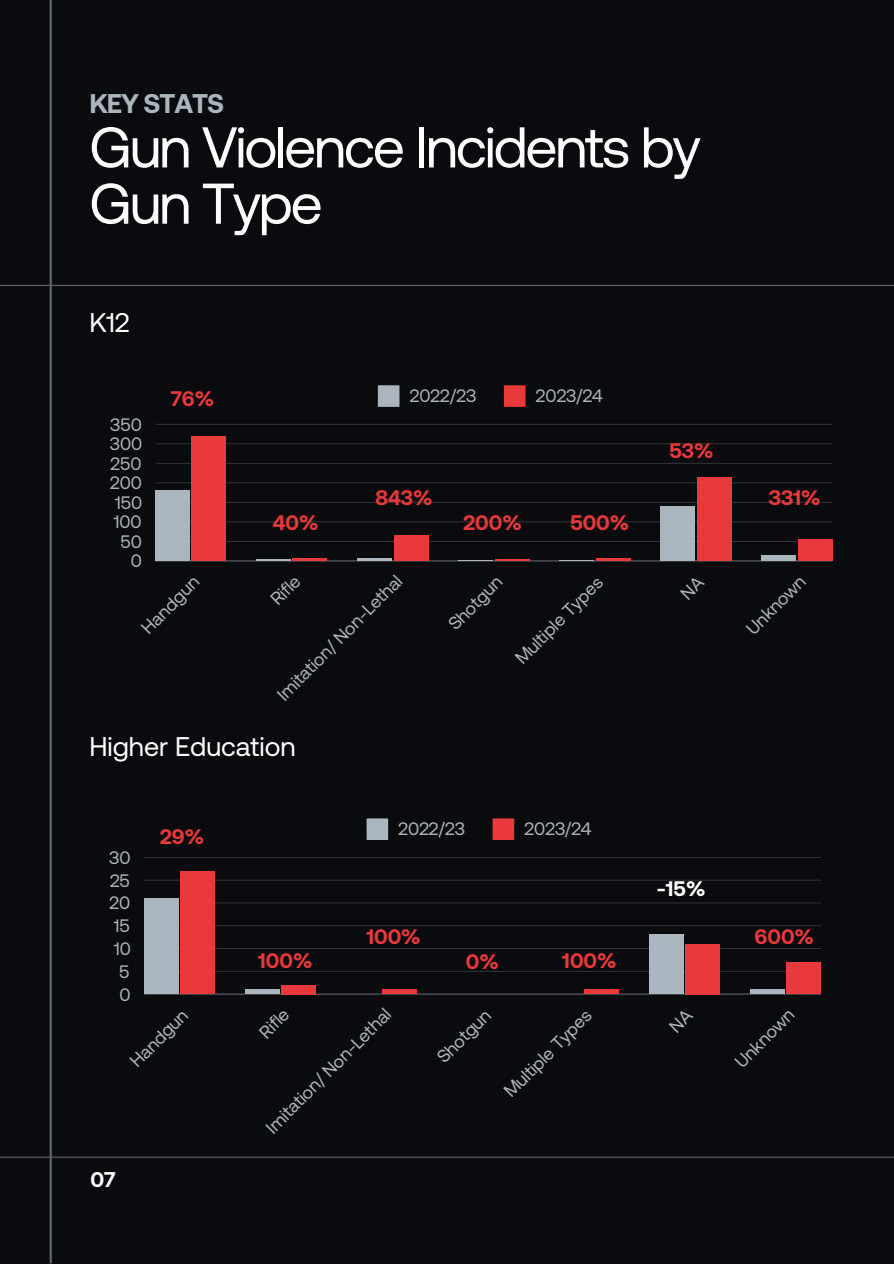
<style>
.page{position:relative;width:894px;height:1264px;background:#fff}
.page>*{position:absolute;margin:0;border:0;box-sizing:border-box;transform-origin:0 0}
.t1{font:57.3px/56.2px "Aeonik";letter-spacing:-.04em;color:#fff}
.t2{font:27px "Aeonik";color:#fff}
.t3{font:700 27px "Aeonik";letter-spacing:-.04em;color:#aab5bd}
.t4{font:700 21.3px "Aeonik";color:#fff}
.t5{font:700 21px "Aeonik";color:#e9393a}
.t6{font:700 21px "Aeonik";color:#fff}
.t7{font:18px "Aeonik";color:#aab5bd}
</style>
<div class="page">
<div style="left:0;top:0;width:893px;height:1263px;background:#0a0b0e"></div>
<hr style="left:0;top:1156px;width:893px;height:1px;background:#5e656d">
<hr style="left:0;top:285px;width:893px;height:1px;background:#5e656d">
<hr style="left:50px;top:0;width:2px;height:1263px;background:#5e656d">
<svg style="left:366px;top:818px;width:22px;height:22px"></svg>
<svg style="left:492px;top:818px;width:22px;height:22px"></svg>
<hr style="left:144px;top:993px;width:676px;height:1px;background:#33373b">
<hr style="left:144px;top:970px;width:676px;height:1px;background:#121316">
<hr style="left:144px;top:948px;width:676px;height:1px;background:#303438">
<hr style="left:144px;top:925px;width:676px;height:1px;background:#282b2e">
<hr style="left:144px;top:902px;width:676px;height:1px;background:#1f2125">
<hr style="left:144px;top:879px;width:676px;height:1px;background:#15171b">
<hr style="left:144px;top:857px;width:676px;height:1px;background:#2e3135">
<div style="left:144px;top:898px;width:34px;height:96px;background:#aab5bd"></div>
<div style="left:180px;top:871px;width:35px;height:123px;background:#e9393a"></div>
<div style="left:245px;top:989px;width:34px;height:5px;background:#aab5bd"></div>
<div style="left:281px;top:984px;width:35px;height:10px;background:#e9393a"></div>
<div style="left:382px;top:989px;width:35px;height:5px;background:#e9393a"></div>
<div style="left:584px;top:989px;width:34px;height:5px;background:#e9393a"></div>
<div style="left:649px;top:934px;width:34px;height:60px;background:#aab5bd"></div>
<div style="left:685px;top:944px;width:34px;height:50px;background:#e9393a"></div>
<div style="left:750px;top:989px;width:34px;height:5px;background:#aab5bd"></div>
<div style="left:786px;top:962px;width:34px;height:32px;background:#e9393a"></div>
<svg style="left:378px;top:385px;width:21px;height:22px"></svg>
<svg style="left:503px;top:385px;width:22px;height:22px"></svg>
<hr style="left:155px;top:560px;width:677px;height:1px;background:#3f4449">
<hr style="left:155px;top:541px;width:677px;height:1px;background:#2e3135">
<hr style="left:155px;top:521px;width:677px;height:1px;background:#212428">
<hr style="left:155px;top:502px;width:677px;height:1px;background:#2c2f33">
<hr style="left:155px;top:482px;width:677px;height:1px;background:#23262a">
<hr style="left:155px;top:463px;width:677px;height:1px;background:#2b2e32">
<hr style="left:155px;top:443px;width:677px;height:1px;background:#25282c">
<hr style="left:155px;top:424px;width:677px;height:1px;background:#292c30">
<div style="left:155px;top:490px;width:35px;height:71px;background:#aab5bd"></div>
<div style="left:192px;top:437px;width:34px;height:124px;background:#e9393a"></div>
<hr style="left:256px;top:559px;width:35px;height:2px;background:#aab5bd">
<hr style="left:292px;top:558px;width:35px;height:3px;background:#e9393a">
<hr style="left:357px;top:558px;width:35px;height:3px;background:#aab5bd">
<div style="left:393px;top:535px;width:35px;height:26px;background:#e9393a"></div>
<hr style="left:458px;top:560px;width:35px;height:1px;background:#aab5bd">
<hr style="left:494px;top:559px;width:35px;height:2px;background:#e9393a">
<hr style="left:559px;top:560px;width:35px;height:1px;background:#aab5bd">
<hr style="left:595px;top:558px;width:35px;height:3px;background:#e9393a">
<div style="left:660px;top:506px;width:34px;height:55px;background:#aab5bd"></div>
<div style="left:696px;top:477px;width:35px;height:84px;background:#e9393a"></div>
<div style="left:761px;top:556px;width:34px;height:5px;background:#aab5bd"></div>
<div style="left:797px;top:539px;width:35px;height:22px;background:#e9393a"></div>
<h2 class="t3" style="left:89px;top:88px;width:136px">KEY STATS</h2>
<h1 class="t1" style="left:89px;top:119px;width:613px">Gun Violence Incidents by<br>Gun Type</h1>
<p class="t2" style="left:89px;top:307px;width:42px">K12</p>
<p class="t7" style="left:110px;top:414px;width:33px">350</p>
<p class="t7" style="left:110px;top:433px;width:34px">300</p>
<p class="t7" style="left:110px;top:453px;width:32px">250</p>
<p class="t7" style="left:110px;top:472px;width:33px">200</p>
<p class="t7" style="left:115px;top:492px;width:29px">150</p>
<p class="t7" style="left:114px;top:511px;width:29px">100</p>
<p class="t7" style="left:121px;top:531px;width:23px">50</p>
<p class="t7" style="left:131px;top:550px;width:13px">0</p>
<p class="t5" style="left:171px;top:386px;width:45px">76%</p>
<p class="t5" style="left:273px;top:510px;width:47px">40%</p>
<p class="t7" style="left:410px;top:385px;width:68px">2022/23</p>
<p class="t7" style="left:536px;top:385px;width:68px">2023/24</p>
<p class="t5" style="left:375px;top:486px;width:59px">843%</p>
<p class="t5" style="left:463px;top:511px;width:60px">200%</p>
<p class="t5" style="left:570px;top:510px;width:60px">500%</p>
<p class="t5" style="left:669px;top:438px;width:46px">53%</p>
<h3 class="t5" style="left:768px;top:486px;width:53px">331%</h3>
<p class="t7" style="left:273px;top:689px;width:169px;rotate:-45deg">Imitation/ Non-Lethal</p>
<p class="t7" style="left:444px;top:619px;width:69px;rotate:-45deg">Shotgun</p>
<p class="t7" style="left:510px;top:653px;width:117px;rotate:-45deg">Multiple Types</p>
<p class="t7" style="left:741px;top:624px;width:77px;rotate:-45deg">Unknown</p>
<p class="t7" style="left:137px;top:623px;width:75px;rotate:-45deg">Handgun</p>
<p class="t7" style="left:266px;top:594px;width:35px;rotate:-45deg">Rifle</p>
<p class="t2" style="left:89px;top:731px;width:208px">Higher Education</p>
<p class="t7" style="left:109px;top:847px;width:23px">30</p>
<p class="t7" style="left:110px;top:870px;width:21px">25</p>
<p class="t7" style="left:109px;top:892px;width:22px">20</p>
<p class="t7" style="left:114px;top:915px;width:17px">15</p>
<p class="t7" style="left:114px;top:938px;width:18px">10</p>
<p class="t7" style="left:119px;top:961px;width:12px">5</p>
<p class="t7" style="left:120px;top:983px;width:13px">0</p>
<p class="t5" style="left:160px;top:824px;width:45px">29%</p>
<p class="t5" style="left:258px;top:948px;width:56px">100%</p>
<p class="t7" style="left:398px;top:818px;width:68px">2022/23</p>
<p class="t7" style="left:524px;top:818px;width:68px">2023/24</p>
<p class="t5" style="left:366px;top:924px;width:56px">100%</p>
<p class="t5" style="left:465px;top:949px;width:34px">0%</p>
<p class="t5" style="left:562px;top:948px;width:56px">100%</p>
<p class="t6" style="left:656px;top:876px;width:50px">-15%</p>
<p class="t5" style="left:754px;top:924px;width:61px">600%</p>
<p class="t7" style="left:261px;top:1122px;width:169px;rotate:-45deg">Imitation/ Non-Lethal</p>
<p class="t7" style="left:432px;top:1052px;width:69px;rotate:-45deg">Shotgun</p>
<p class="t7" style="left:499px;top:1086px;width:117px;rotate:-45deg">Multiple Types</p>
<p class="t7" style="left:730px;top:1057px;width:77px;rotate:-45deg">Unknown</p>
<p class="t7" style="left:126px;top:1056px;width:75px;rotate:-45deg">Handgun</p>
<p class="t7" style="left:255px;top:1027px;width:35px;rotate:-45deg">Rifle</p>
<h2 class="t4" style="left:90px;top:1166px;width:27px">07</h2>
</div>
